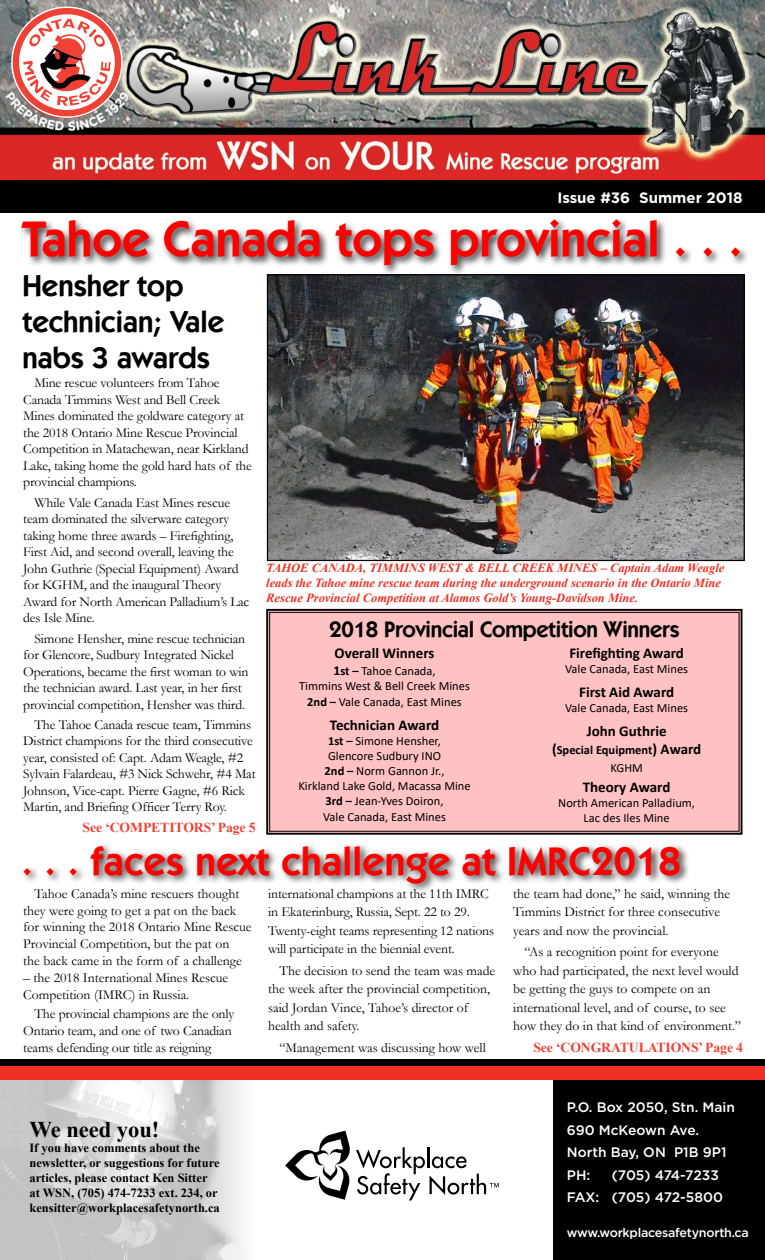
<style>
.page{position:relative;width:765px;height:1260px;background:#fff}
.page>*{position:absolute;margin:0;border:0;box-sizing:border-box;transform-origin:0 0}
.t1{font:600 50px "Kabel IT Cby BT";color:#f00}
.t2{font:600 40px "Kabel IT Cby BT";letter-spacing:.01em;color:#f00}
.t3{font:600 30px/36px "Kabel IT Cby BT";color:#000}
.t4{font:600 22.5px "Kabel IT Cby BT";letter-spacing:-.01em;color:#000}
.t5{font:700 22.5px "Times New Roman";color:#000}
.t6{font:700 15px "Calibri";color:#000}
.t7{font:700 15px "Gotham";color:#fff}
.t8{font:13.75px/16.5px "Garamond";letter-spacing:-.01em;color:#000}
.t9{font:500 13.75px/22.5px "Gotham";color:#fff}
.t10{font:700 13.75px "Times New Roman";letter-spacing:-.01em;color:#ef4135}
.t11{font:12.5px/15px "Calibri";color:#000;text-align:center}
.t12{font:italic 700 12.5px/15px "Times New Roman";color:#ee3124}
.t13{font:700 12.5px/15px "Times New Roman";color:#000}
.t14{font:500 12.5px "Gotham";letter-spacing:-.02em;color:#fff}
.t15{font:700 12.5px/18px "Calibri";color:#000;text-align:center}
.s1{color:#f00}
.s2{font-weight:700;font-size:13.75px}
.s3{font-weight:700}
.s4{font-size:15px}
.s5{font-weight:400}
</style>
<div class="page">
<img style="left:0;top:1080px;width:554px;height:180px">
<div style="left:554px;top:1072px;width:211px;height:188px;background:#000"></div>
<div style="left:0;top:1059px;width:765px;height:21px;background:#ee3124"></div>
<div style="left:0;top:180px;width:765px;height:32px;background:#000"></div>
<div style="left:0;top:1059px;width:765px;height:7px;background:#000"></div>
<svg style="left:285px;top:1131px;width:214px;height:69px"></svg>
<img style="left:0;top:0;width:765px;height:180px">
<svg style="left:10px;top:6px;width:113px;height:113px"></svg>
<div style="left:19px;top:217px;width:731px;height:59px;background:#000;opacity:.75"></div>
<div style="left:266px;top:608px;width:477px;height:227px;background:#ffc2c2"></div>
<div style="left:269px;top:612px;width:470px;height:220px;border:1px solid #000"></div>
<img style="left:269px;top:276px;width:474px;height:283px">
<div style="left:267px;top:274px;width:478px;height:287px;border:1px solid #000"></div>
<div style="left:21px;top:842px;width:670px;height:51px;background:#000;opacity:.75"></div>
<p class="t7" style="left:557px;top:189px;width:187px">Issue #36 Summer 2018</p>
<h1 class="t1" style="left:22px;top:208px;width:722px">Tahoe Canada tops provincial . . .</h1>
<h3 class="t3" style="left:22px;top:267px;width:203px">Hensher top technician; Vale nabs 3 awards</h3>
<p class="t8" style="left:23px;top:374px;width:230px;text-indent:11px">Mine rescue volunteers from Tahoe Canada Timmins West and Bell Creek Mines dominated the goldware category at the 2018 Ontario Mine Rescue Provincial Competition in Matachewan, near Kirkland Lake, taking home the gold hard hats of the provincial champions.</p>
<p class="t8" style="left:23px;top:494px;width:228px;text-indent:11px">While Vale Canada East Mines rescue team dominated the silverware category taking home three awards – Firefighting, First Aid, and second overall, leaving the John Guthrie (Special Equipment) Award for KGHM, and the inaugural Theory Award for North American Palladium’s Lac des Isle Mine.</p>
<p class="t8" style="left:23px;top:630px;width:227px;text-indent:11px">Simone Hensher, mine rescue technician for Glencore, Sudbury Integrated Nickel Operations, became the first woman to win the technician award. Last year, in her first provincial competition, Hensher was third.</p>
<p class="t8" style="left:23px;top:716px;width:234px;text-indent:11px">The Tahoe Canada rescue team, Timmins District champions for the third consecutive year, consisted of: Capt. Adam Weagle, #2<br>Sylvain Falardeau, #3 Nick Schwehr, #4 Mat Johnson, Vice-capt. Pierre Gagne, #6 Rick Martin, and Briefing Officer Terry Roy.</p>
<p class="t10" style="left:83px;top:817px;width:175px">See ‘COMPETITORS’ Page 5</p>
<p class="t12" style="left:266px;top:560px;width:460px">TAHOE CANADA, TIMMINS WEST &amp; BELL CREEK MINES <span class="s1">–</span> Captain Adam Weagle leads the Tahoe mine rescue team during the underground scenario in the Ontario Mine<br>Rescue Provincial Competition at Alamos Gold’s Young-Davidson Mine.</p>
<h3 class="t4" style="left:329px;top:615px;width:352px">2018 Provincial Competition Winners</h3>
<p class="t6" style="left:335px;top:643px;width:101px">Overall Winners</p>
<p class="t11" style="left:299px;top:663px;width:172px"><span class="s2">1</span><span class="s3">st –</span> Tahoe Canada,<br>Timmins West &amp; Bell Creek Mines</p>
<p class="t11" style="left:307px;top:694px;width:156px"><span class="s3">2nd –</span> Vale Canada, East Mines</p>
<p class="t6" style="left:330px;top:714px;width:111px">Technician Award</p>
<p class="t11" style="left:298px;top:733px;width:174px"><span class="s3">1st –</span> Simone Hensher,<br>Glencore Sudbury INO<br><span class="s3">2nd –</span> Norm Gannon Jr.,<br>Kirkland Lake Gold, Macassa Mine<br><span class="s3">3rd –</span> Jean-Yves Doiron,</p>
<p class="t11" style="left:323px;top:809px;width:124px">Vale Canada, East Mines</p>
<p class="t6" style="left:569px;top:643px;width:116px">Firefighting Award</p>
<p class="t11" style="left:565px;top:661px;width:124px">Vale Canada, East Mines</p>
<p class="t6" style="left:579px;top:681px;width:97px">First Aid Award</p>
<p class="t11" style="left:565px;top:700px;width:124px">Vale Canada, East Mines</p>
<p class="t6" style="left:587px;top:720px;width:81px">John Guthrie</p>
<p class="t15" style="left:552px;top:740px;width:151px"><span class="s4">(</span>Special Equipment<span class="s4">) Award<br></span><span class="s5">KGHM</span></p>
<p class="t6" style="left:583px;top:777px;width:89px">Theory Award</p>
<p class="t11" style="left:558px;top:795px;width:138px">North American Palladium,<br>Lac des Iles Mine</p>
<h2 class="t2" style="left:22px;top:836px;width:661px">. . . faces next challenge at IMRC2018</h2>
<p class="t8" style="left:23px;top:885px;width:230px;text-indent:11px">Tahoe Canada’s mine rescuers thought they were going to get a pat on the back for winning the 2018 Ontario Mine Rescue Provincial Competition, but the pat on<br>the back came in the form of a challenge</p>
<p class="t8" style="left:23px;top:969px;width:207px">– the 2018 International Mines Rescue<br>Competition (IMRC) in Russia.</p>
<p class="t8" style="left:23px;top:1005px;width:213px;text-indent:11px">The provincial champions are the only<br>Ontario team, and one of two Canadian teams defending our title as reigning</p>
<p class="t8" style="left:268px;top:884px;width:228px;line-height:18.5px">international champions at the 11th IMRC in Ekaterinburg, Russia, Sept. 22 to 29.<br>Twenty-eight teams representing 12 nations will participate in the biennial event.</p>
<p class="t8" style="left:268px;top:961px;width:229px;line-height:18.5px;text-indent:11px">The decision to send the team was made the week after the provincial competition, said Jordan Vince, Tahoe’s director of health and safety.</p>
<p class="t8" style="left:279px;top:1039px;width:208px">“Management was discussing how well</p>
<p class="t8" style="left:513px;top:884px;width:219px;line-height:18.5px">the team had done,” he said, winning the<br>Timmins District for three consecutive years and now the provincial.</p>
<p class="t8" style="left:513px;top:942px;width:229px;line-height:18.5px;text-indent:11px">“As a recognition point for everyone who had participated, the next level would be getting the guys to compete on an international level, and of course, to see how they do in that kind of environment.”</p>
<p class="t10" style="left:533px;top:1037px;width:211px">See ‘CONGRATULATIONS’ Page 4</p>
<h3 class="t5" style="left:29px;top:1114px;width:132px">We need you!</h3>
<p class="t13" style="left:29px;top:1140px;width:192px">If you have comments about the newsletter, or suggestions for future articles, please contact Ken Sitter at WSN, (705) 474-7233 ext. 234, or kensitter@workplacesafetynorth.ca</p>
<p class="t9" style="left:567px;top:1096px;width:170px">P.O. Box 2050, Stn. Main<br>690 McKeown Ave.<br>North Bay, ON P1B 9P1<br>PH:</p>
<p class="t9" style="left:567px;top:1164px;width:158px;text-align:right">(705) 474-7233<br>FAX: (705) 472-5800</p>
<p class="t14" style="left:567px;top:1225px;width:183px">www.workplacesafetynorth.ca</p>
</div>
